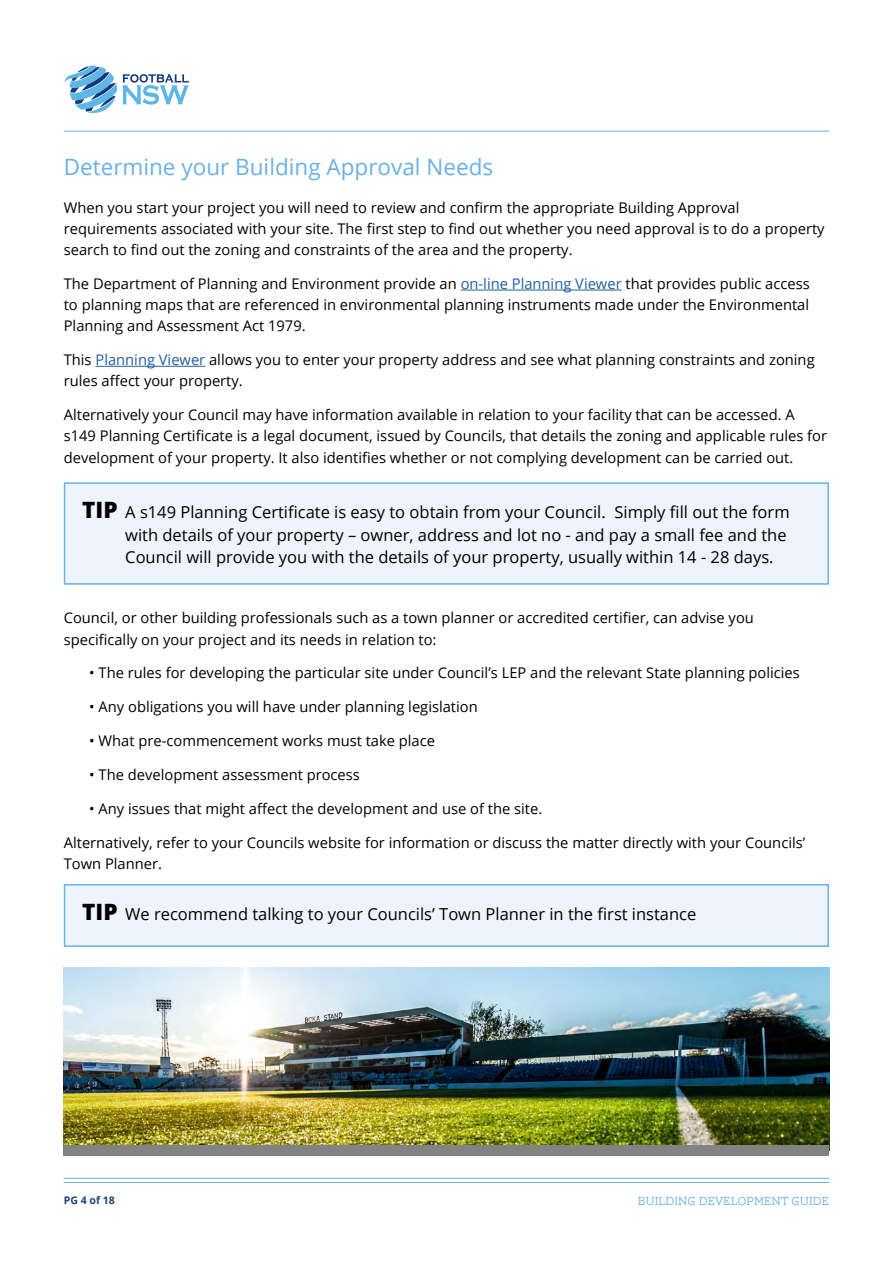
<style>
.page{position:relative;width:893px;height:1263px;background:#fff}
.page>*{position:absolute;margin:0;border:0;box-sizing:border-box;transform-origin:0 0}
.t1{font:22.5px "Open Sans";color:#68b2e8}
.t2{font:16.5px/22.5px "Open Sans";color:#000}
.t3{font:14.7px/21.1px "Open Sans";color:#000}
.t4{font:300 12px "AW Conqueror Slab";color:#68b2e8}
.t5{font:700 10.5px "Open Sans";color:#1e417b}
.s1{color:#215e9e}
.s2{font-weight:800;font-size:22.5px}
</style>
<div class="page">
<hr style="left:64px;top:1182px;width:765px;height:1px;background:#68b2e8">
<hr style="left:64px;top:1178px;width:765px;height:1px;background:#68b2e8">
<hr style="left:64px;top:131px;width:765px;height:1px;background:#68b2e8">
<svg style="left:64px;top:66px;width:125px;height:47px"></svg>
<hr style="left:461px;top:290px;width:161px;height:1px;background:#215e9e">
<hr style="left:95px;top:366px;width:110px;height:1px;background:#215e9e">
<div style="left:65px;top:885px;width:763px;height:61px;background:#eef4fb"></div>
<div style="left:64px;top:884px;width:765px;height:63px;border:2px solid #68b2e8"></div>
<div style="left:65px;top:483px;width:763px;height:101px;background:#eef4fb"></div>
<div style="left:64px;top:482px;width:765px;height:103px;border:2px solid #68b2e8"></div>
<img style="left:64px;top:967px;width:765px;height:178px">
<div style="left:64px;top:1145px;width:765px;height:10px;background:#848383"></div>
<h1 class="t1" style="left:64px;top:151px;width:431px">Determine your Building Approval Needs</h1>
<p class="t3" style="left:64px;top:196px;width:762px">When you start your project you will need to review and confirm the appropriate Building Approval requirements associated with your site. The first step to find out whether you need approval is to do a property search to find out the zoning and constraints of the area and the property.</p>
<p class="t3" style="left:64px;top:273px;width:747px;text-align:justify">The Department of Planning and Environment provide an <span class="s1">on-line Planning Viewer</span> that provides public access to planning maps that are referenced in environmental planning instruments made under the Environmental Planning and Assessment Act 1979.</p>
<p class="t3" style="left:64px;top:349px;width:752px">This <span class="s1">Planning Viewer</span> allows you to enter your property address and see what planning constraints and zoning rules affect your property.</p>
<p class="t3" style="left:64px;top:404px;width:765px">Alternatively your Council may have information available in relation to your facility that can be accessed. A s149 Planning Certificate is a legal document, issued by Councils, that details the zoning and applicable rules for development of your property. It also identifies whether or not complying development can be carried out.</p>
<p class="t2" style="left:125px;top:500px;width:666px;text-indent:-43px"><span class="s2">TIP</span> A s149 Planning Certificate is easy to obtain from your Council. Simply fill out the form with details of your property – owner, address and lot no - and pay a small fee and the<br>Council will provide you with the details of your property, usually within 14 - 28 days.</p>
<p class="t3" style="left:64px;top:607px;width:692px">Council, or other building professionals such as a town planner or accredited certifier, can advise you specifically on your project and its needs in relation to:</p>
<p class="t3" style="left:89px;top:662px;width:712px">• The rules for developing the particular site under Council’s LEP and the relevant State planning policies</p>
<p class="t3" style="left:89px;top:696px;width:390px">• Any obligations you will have under planning legislation</p>
<p class="t3" style="left:89px;top:730px;width:347px">• What pre-commencement works must take place</p>
<p class="t3" style="left:89px;top:764px;width:272px">• The development assessment process</p>
<p class="t3" style="left:89px;top:798px;width:454px">• Any issues that might affect the development and use of the site.</p>
<p class="t3" style="left:64px;top:832px;width:743px">Alternatively, refer to your Councils website for information or discuss the matter directly with your Councils’<br>Town Planner.</p>
<p class="t2" style="left:82px;top:902px;width:616px"><span class="s2">TIP</span> We recommend talking to your Councils’ Town Planner in the first instance</p>
<p class="t5" style="left:64px;top:1192px;width:52px">PG 4 of 18</p>
<p class="t4" style="left:638px;top:1194px;width:193px">BUILDING DEVELOPMENT GUIDE</p>
</div>
